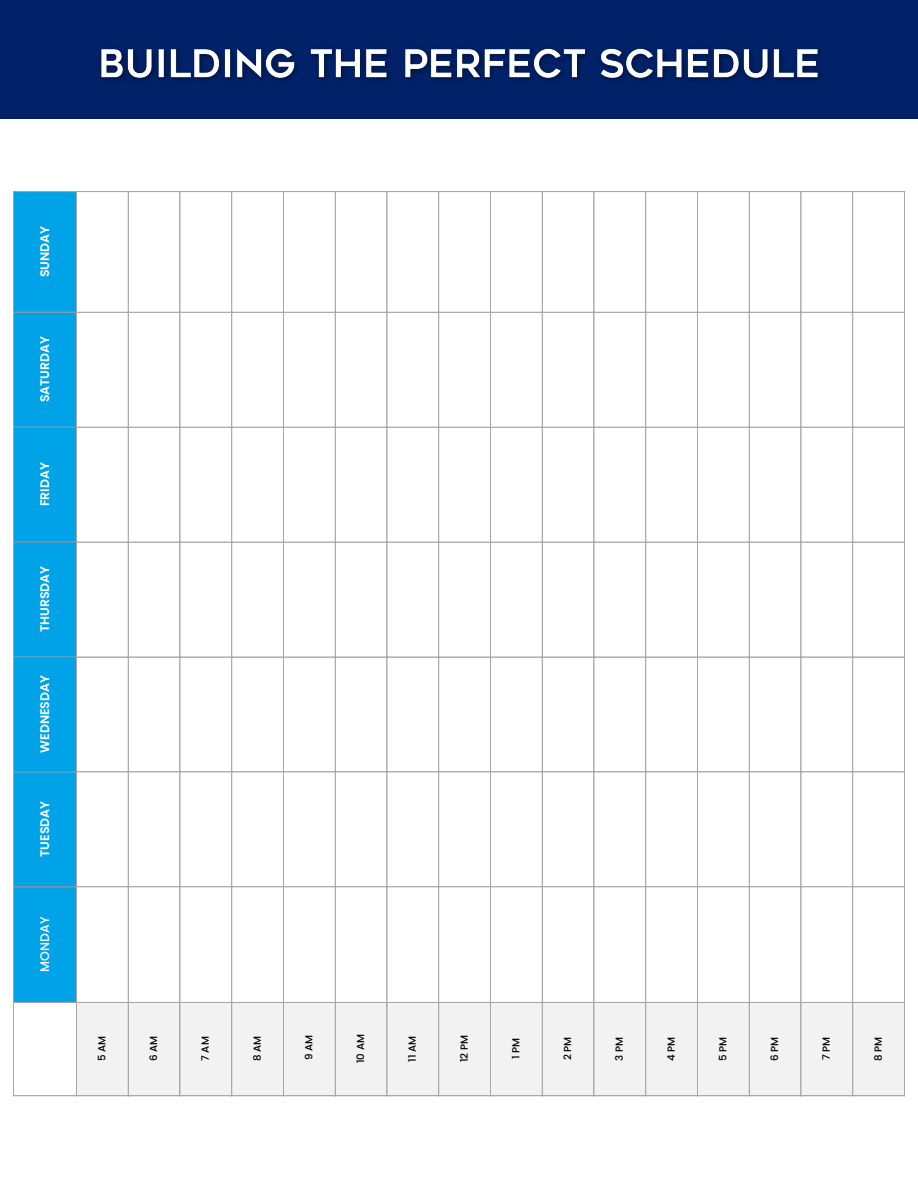
<style>
.page{position:relative;width:918px;height:1188px;background:#fff}
.page>*{position:absolute;margin:0;border:0;box-sizing:border-box;transform-origin:0 0}
.t1{font:600 12.45px "Poppins";color:#fff}
.t2{font:500 12.45px "Poppins";color:#fff}
.t3{font:500 10.2px "Poppins";color:#000}
</style>
<div class="page">
<div style="left:0;top:0;width:918px;height:118px;background:#012169"></div>
<div style="left:14px;top:192px;width:62px;height:810px;background:#00a3e7"></div>
<div style="left:77px;top:1003px;width:827px;height:92px;background:#f2f2f2"></div>
<hr style="left:14px;top:1095px;width:890px;height:1px;background:#a6a6a6">
<hr style="left:14px;top:1002px;width:890px;height:1px;background:#a6a6a6">
<hr style="left:14px;top:886px;width:890px;height:1px;background:#a6a6a6">
<hr style="left:14px;top:771px;width:890px;height:1px;background:#a6a6a6">
<hr style="left:14px;top:657px;width:890px;height:1px;background:#a6a6a6">
<hr style="left:14px;top:542px;width:890px;height:1px;background:#a6a6a6">
<hr style="left:14px;top:427px;width:890px;height:1px;background:#a6a6a6">
<hr style="left:14px;top:312px;width:890px;height:1px;background:#a6a6a6">
<hr style="left:14px;top:191px;width:890px;height:1px;background:#a6a6a6">
<hr style="left:13px;top:191px;width:1px;height:905px;background:#a6a6a6">
<hr style="left:76px;top:191px;width:1px;height:905px;background:#a6a6a6">
<hr style="left:128px;top:191px;width:1px;height:905px;background:#a6a6a6">
<hr style="left:180px;top:191px;width:1px;height:905px;background:#a6a6a6">
<hr style="left:231px;top:191px;width:1px;height:905px;background:#a6a6a6">
<hr style="left:283px;top:191px;width:1px;height:905px;background:#a6a6a6">
<hr style="left:335px;top:191px;width:1px;height:905px;background:#a6a6a6">
<hr style="left:387px;top:191px;width:1px;height:905px;background:#a6a6a6">
<hr style="left:438px;top:191px;width:1px;height:905px;background:#a6a6a6">
<hr style="left:490px;top:191px;width:1px;height:905px;background:#a6a6a6">
<hr style="left:542px;top:191px;width:1px;height:905px;background:#a6a6a6">
<hr style="left:594px;top:191px;width:1px;height:905px;background:#a6a6a6">
<hr style="left:645px;top:191px;width:1px;height:905px;background:#a6a6a6">
<hr style="left:697px;top:191px;width:1px;height:905px;background:#a6a6a6">
<hr style="left:749px;top:191px;width:1px;height:905px;background:#a6a6a6">
<hr style="left:801px;top:191px;width:1px;height:905px;background:#a6a6a6">
<hr style="left:852px;top:191px;width:1px;height:905px;background:#a6a6a6">
<hr style="left:904px;top:191px;width:1px;height:905px;background:#a6a6a6">
<img style="left:101px;top:48px;width:719px;height:33px">
<p class="t1" style="left:36px;top:277px;width:53px;rotate:-90deg">SUNDAY</p>
<p class="t1" style="left:36px;top:402px;width:68px;rotate:-90deg">SATURDAY</p>
<p class="t1" style="left:36px;top:506px;width:45px;rotate:-90deg">FRIDAY</p>
<p class="t1" style="left:36px;top:632px;width:68px;rotate:-90deg">THURSDAY</p>
<p class="t1" style="left:36px;top:753px;width:79px;rotate:-90deg">WEDNESDAY</p>
<p class="t1" style="left:36px;top:857px;width:57px;rotate:-90deg">TUESDAY</p>
<p class="t2" style="left:36px;top:972px;width:56px;rotate:-90deg">MONDAY</p>
<p class="t3" style="left:95px;top:1061px;width:27px;rotate:-90deg">5 AM</p>
<p class="t3" style="left:146px;top:1061px;width:27px;rotate:-90deg">6 AM</p>
<p class="t3" style="left:198px;top:1061px;width:26px;rotate:-90deg">7 AM</p>
<p class="t3" style="left:250px;top:1061px;width:27px;rotate:-90deg">8 AM</p>
<p class="t3" style="left:302px;top:1060px;width:27px;rotate:-90deg">9 AM</p>
<p class="t3" style="left:353px;top:1063px;width:30px;rotate:-90deg">10 AM</p>
<p class="t3" style="left:405px;top:1062px;width:27px;rotate:-90deg">11 AM</p>
<p class="t3" style="left:457px;top:1062px;width:29px;rotate:-90deg">12 PM</p>
<p class="t3" style="left:509px;top:1059px;width:23px;rotate:-90deg">1 PM</p>
<p class="t3" style="left:560px;top:1060px;width:25px;rotate:-90deg">2 PM</p>
<p class="t3" style="left:612px;top:1061px;width:25px;rotate:-90deg">3 PM</p>
<p class="t3" style="left:664px;top:1061px;width:26px;rotate:-90deg">4 PM</p>
<p class="t3" style="left:716px;top:1061px;width:26px;rotate:-90deg">5 PM</p>
<p class="t3" style="left:767px;top:1061px;width:26px;rotate:-90deg">6 PM</p>
<p class="t3" style="left:819px;top:1060px;width:25px;rotate:-90deg">7 PM</p>
<p class="t3" style="left:871px;top:1061px;width:26px;rotate:-90deg">8 PM</p>
</div>
